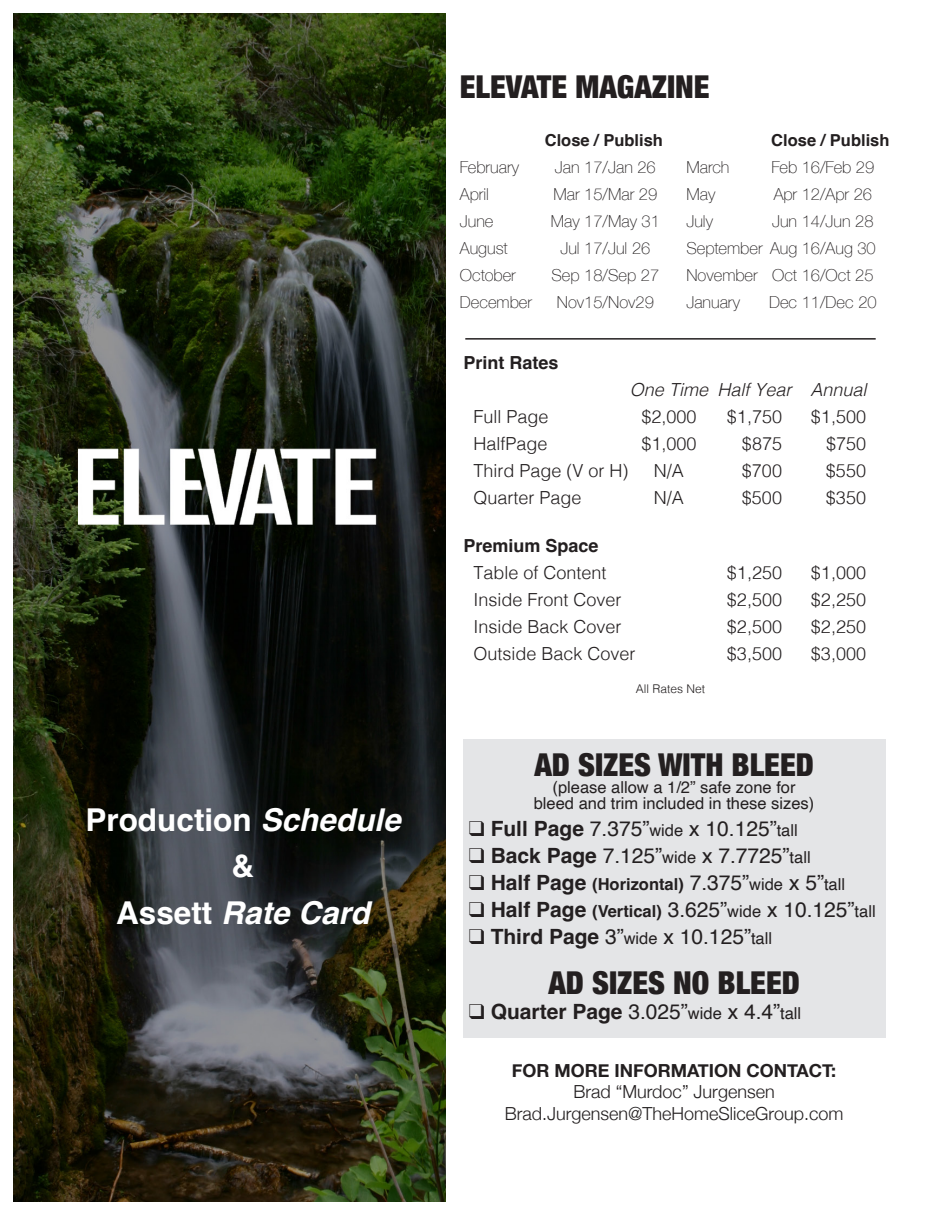
<style>
.page{position:relative;width:945px;height:1215px;background:#fff}
.page>*{position:absolute;margin:0;border:0;box-sizing:border-box;transform-origin:0 0}
.t1{font:900 condensed 31.5px "Helvetica Neue";color:#231f20}
.t2{font:700 31.5px "Helvetica";color:#fff}
.t3{font:italic 700 31.5px "Helvetica";color:#fff}
.t4{font:21px "Helvetica";color:#231f20}
.t5{font:700 21px "Helvetica";color:#231f20}
.t6{font:300 18px "Helvetica";color:#231f20}
.t7{font:300 18px "Helvetica Neue";color:#231f20}
.t8{font:700 18px "Helvetica Neue";color:#231f20}
.t9{font:700 18px "Helvetica";color:#231f20}
.t10{font:italic 300 18px "Helvetica";color:#231f20}
.t11{font:100 16.5px "Helvetica Neue";color:#231f20}
.t12{font:700 16.5px "Helvetica";color:#231f20}
.t13{font:16.5px "Helvetica";color:#231f20}
.t14{font:300 12px "Helvetica";color:#231f20}
.s1{font-style:italic}
.s2{font-style:normal}
.s3{font-weight:700}
.s4{font-size:16.5px}
.s5{font-size:21px}
.s6{font-weight:400;font-size:21px}
.s7{font-weight:400}
.s8{font-weight:700;font-size:16.5px}
.s9{font-weight:400;font-size:16.5px}
</style>
<div class="page">
<div style="left:464px;top:739px;width:422px;height:299px;background:#e4e5e7"></div>
<img style="left:14px;top:14px;width:432px;height:1188px">
<hr style="left:465px;top:338px;width:411px;height:2px;background:#231f20">
<p class="t2" style="left:85px;top:801px;width:317px">Production <span class="s1">Schedule</span></p>
<p class="t2" style="left:232px;top:847px;width:24px">&amp;</p>
<p class="t3" style="left:116px;top:894px;width:255px"><span class="s2">Assett</span> Rate Card</p>
<p class="t1" style="left:460px;top:61px;width:251px">ELEVATE MAGAZINE</p>
<p class="t12" style="left:545px;top:131px;width:120px">Close / Publish</p>
<p class="t12" style="left:771px;top:131px;width:120px">Close / Publish</p>
<p class="t11" style="left:460px;top:155px;width:61px">February</p>
<p class="t11" style="left:555px;top:155px;width:102px">Jan 17/Jan 26</p>
<p class="t11" style="left:686px;top:155px;width:45px">March</p>
<p class="t11" style="left:771px;top:155px;width:104px">Feb 16/Feb 29</p>
<p class="t11" style="left:460px;top:182px;width:31px">April</p>
<p class="t11" style="left:554px;top:182px;width:105px">Mar 15/Mar 29</p>
<p class="t11" style="left:686px;top:182px;width:30px">May</p>
<p class="t11" style="left:774px;top:182px;width:100px">Apr 12/Apr 26</p>
<p class="t11" style="left:460px;top:209px;width:35px">June</p>
<p class="t11" style="left:551px;top:209px;width:111px">May 17/May 31</p>
<p class="t11" style="left:686px;top:209px;width:28px">July</p>
<p class="t11" style="left:772px;top:209px;width:103px">Jun 14/Jun 28</p>
<p class="t11" style="left:460px;top:236px;width:49px">August</p>
<p class="t11" style="left:560px;top:236px;width:91px">Jul 17/Jul 26</p>
<p class="t11" style="left:686px;top:236px;width:191px">September Aug 16/Aug 30</p>
<p class="t11" style="left:460px;top:263px;width:58px">October</p>
<p class="t11" style="left:552px;top:263px;width:109px">Sep 18/Sep 27</p>
<p class="t11" style="left:686px;top:263px;width:189px">November Oct 16/Oct 25</p>
<p class="t11" style="left:460px;top:290px;width:74px">December</p>
<p class="t11" style="left:557px;top:290px;width:98px">Nov15/Nov29</p>
<p class="t11" style="left:686px;top:290px;width:55px">January</p>
<p class="t11" style="left:769px;top:290px;width:109px">Dec 11/Dec 20</p>
<p class="t9" style="left:464px;top:351px;width:97px">Print Rates</p>
<p class="t10" style="left:630px;top:374px;width:238px">One Time Half Year Annual</p>
<p class="t6" style="left:474px;top:401px;width:77px">Full Page</p>
<p class="t6" style="left:641px;top:401px;width:57px">$2,000</p>
<p class="t6" style="left:727px;top:401px;width:57px">$1,750</p>
<p class="t6" style="left:811px;top:401px;width:57px">$1,500</p>
<p class="t6" style="left:474px;top:428px;width:76px">HalfPage</p>
<p class="t6" style="left:641px;top:428px;width:57px">$1,000</p>
<p class="t6" style="left:742px;top:428px;width:42px">$875</p>
<p class="t6" style="left:826px;top:428px;width:42px">$750</p>
<p class="t6" style="left:474px;top:455px;width:157px">Third Page (V or H)</p>
<p class="t6" style="left:654px;top:455px;width:32px">N/A</p>
<p class="t6" style="left:742px;top:455px;width:42px">$700</p>
<p class="t6" style="left:826px;top:455px;width:42px">$550</p>
<p class="t6" style="left:474px;top:482px;width:110px">Quarter Page</p>
<p class="t6" style="left:654px;top:482px;width:32px">N/A</p>
<p class="t6" style="left:742px;top:482px;width:42px">$500</p>
<p class="t6" style="left:826px;top:482px;width:42px">$350</p>
<p class="t9" style="left:464px;top:535px;width:137px">Premium Space</p>
<p class="t6" style="left:474px;top:558px;width:135px">Table of Content</p>
<p class="t6" style="left:727px;top:558px;width:57px">$1,250</p>
<p class="t6" style="left:811px;top:558px;width:57px">$1,000</p>
<p class="t6" style="left:474px;top:585px;width:150px">Inside Front Cover</p>
<p class="t6" style="left:727px;top:585px;width:57px">$2,500</p>
<p class="t6" style="left:811px;top:585px;width:57px">$2,250</p>
<p class="t6" style="left:474px;top:612px;width:150px">Inside Back Cover</p>
<p class="t6" style="left:727px;top:612px;width:57px">$2,500</p>
<p class="t6" style="left:811px;top:612px;width:57px">$2,250</p>
<p class="t6" style="left:474px;top:639px;width:164px">Outside Back Cover</p>
<p class="t6" style="left:727px;top:639px;width:57px">$3,500</p>
<p class="t6" style="left:811px;top:639px;width:57px">$3,000</p>
<p class="t14" style="left:636px;top:679px;width:71px">All Rates Net</p>
<p class="t1" style="left:534px;top:739px;width:281px">AD SIZES WITH BLEED</p>
<p class="t13" style="left:553px;top:774px;width:245px">(please allow a 1/2” safe zone for</p>
<p class="t13" style="left:534px;top:791px;width:282px">bleed and trim included in these sizes)</p>
<p class="t4" style="left:469px;top:813px;width:330px">❑ <span class="s3">Full Page</span> 7.375”<span class="s4">wide</span> x 10.125”<span class="s4">tall</span></p>
<p class="t4" style="left:469px;top:840px;width:343px">❑ <span class="s3">Back Page</span> 7.125”<span class="s4">wide</span> x 7.7725”<span class="s4">tall</span></p>
<p class="t12" style="left:469px;top:874px;width:378px">❑ <span class="s5">Half Page</span> (Horizontal) <span class="s6">7.375”</span><span class="s7">wide</span> <span class="s6">x 5”</span><span class="s7">tall</span></p>
<p class="t4" style="left:469px;top:894px;width:408px">❑ <span class="s3">Half Page</span> <span class="s8">(Vertical)</span> 3.625”<span class="s4">wide</span> x 10.125”<span class="s4">tall</span></p>
<p class="t4" style="left:469px;top:921px;width:305px">❑ <span class="s3">Third Page</span> 3”<span class="s4">wide</span> x 10.125”<span class="s4">tall</span></p>
<p class="t1" style="left:548px;top:957px;width:253px">AD SIZES NO BLEED</p>
<p class="t5" style="left:469px;top:999px;width:334px">❑ Quarter Page <span class="s7">3.025”</span><span class="s9">wide</span> <span class="s7">x 4.4”</span><span class="s9">tall</span></p>
<p class="t8" style="left:512px;top:1056px;width:326px">FOR MORE INFORMATION CONTACT:</p>
<p class="t7" style="left:574px;top:1078px;width:203px">Brad “Murdoc” Jurgensen</p>
<p class="t7" style="left:505px;top:1099px;width:340px">Brad.Jurgensen@TheHomeSliceGroup.com</p>
</div>
